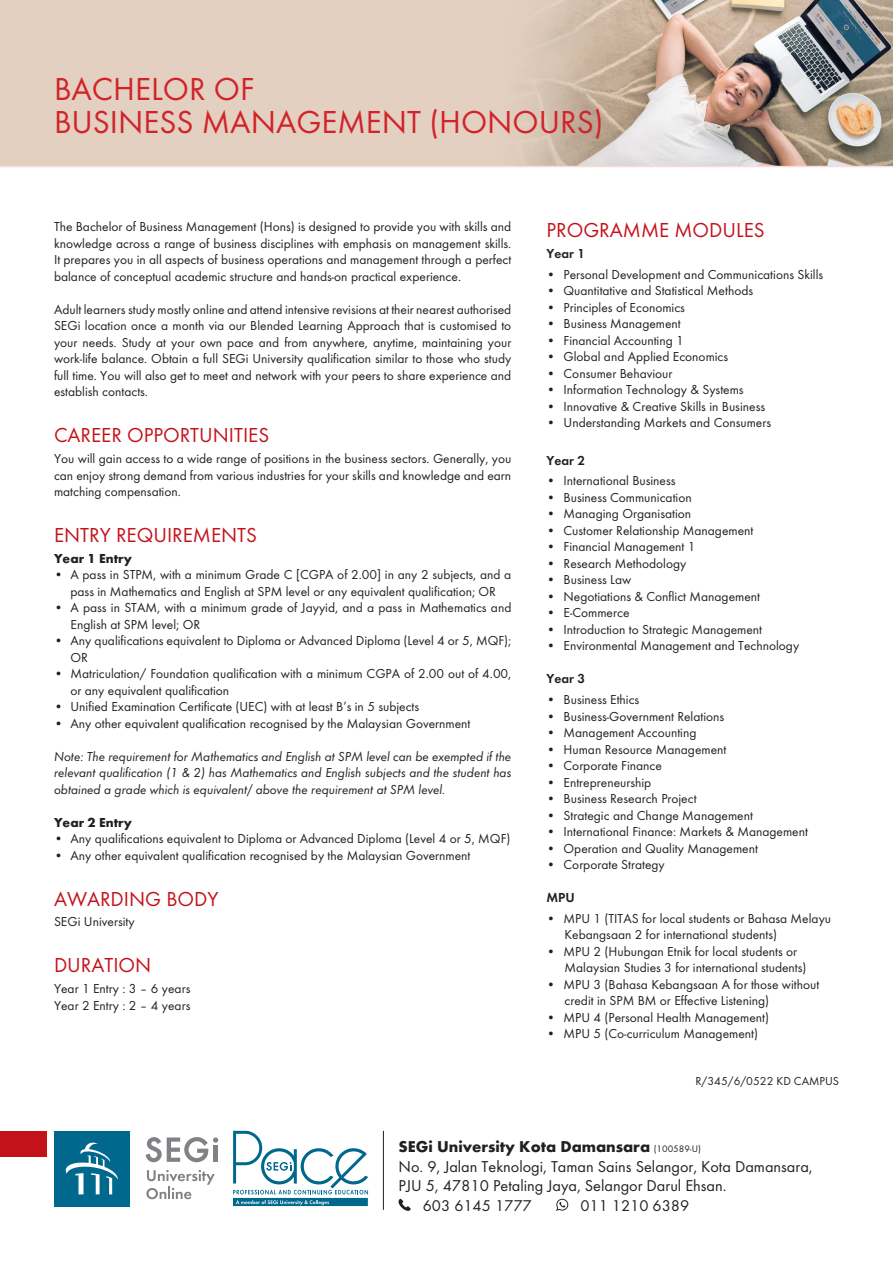
<style>
.page{position:relative;width:893px;height:1263px;background:#fff}
.page>*{position:absolute;margin:0;border:0;box-sizing:border-box;transform-origin:0 0}
.t1{font:33px "Futura T";color:#d1232a}
.t2{font:21px "Futura T";color:#c4121a}
.t3{font:16.35px "Futura T";color:#231f20}
.t4{font:700 16.35px "Futura T";color:#231f20}
.t5{font:16.2px "Futura T";color:#231f20}
.t6{font:13.5px/16.5px "Futura T";color:#231f20}
.t7{font:italic 13.5px/16.5px "Futura T";color:#231f20;text-align:justify}
.t8{font:700 13.5px "Futura T";color:#231f20}
.t9{font:600 13.5px "Futura T";color:#231f20}
.t10{font:12px "Futura T";color:#231f20}
.s1{font-weight:400;font-size:9.75px}
</style>
<div class="page">
<svg style="left:0;top:0;width:893px;height:167px;background:#d2c1b2"></svg>
<hr style="left:383px;top:1131px;width:1px;height:79px;background:#231f20">
<div style="left:0;top:1131px;width:47px;height:25px;background:#c4121a"></div>
<svg style="left:233px;top:1131px;width:135px;height:75px"></svg>
<div style="left:54px;top:1131px;width:75px;height:75px;background:#00688c"></div>
<svg style="left:66px;top:1142px;width:52px;height:52px"></svg>
<svg style="left:146px;top:1137px;width:72px;height:25px"></svg>
<svg style="left:146px;top:1170px;width:69px;height:29px"></svg>
<svg style="left:398px;top:1199px;width:13px;height:12px"></svg>
<svg style="left:556px;top:1199px;width:12px;height:12px"></svg>
<p class="t1" style="left:54px;top:70px;width:202px">BACHELOR OF</p>
<p class="t1" style="left:54px;top:103px;width:551px">BUSINESS MANAGEMENT (HONOURS)</p>
<p class="t6" style="left:54px;top:219px;width:459px;text-align:justify">The Bachelor of Business Management (Hons) is designed to provide you with skills and knowledge across a range of business disciplines with emphasis on management skills.<br>It prepares you in all aspects of business operations and management through a perfect balance of conceptual academic structure and hands-on practical experience.</p>
<p class="t6" style="left:54px;top:301px;width:459px;text-align:justify">Adult learners study mostly online and attend intensive revisions at their nearest authorised SEGi location once a month via our Blended Learning Approach that is customised to your needs. Study at your own pace and from anywhere, anytime, maintaining your work-life balance. Obtain a full SEGi University qualification similar to those who study full time. You will also get to meet and network with your peers to share experience and establish contacts.</p>
<p class="t2" style="left:54px;top:423px;width:217px">CAREER OPPORTUNITIES</p>
<p class="t6" style="left:54px;top:450px;width:459px;text-align:justify">You will gain access to a wide range of positions in the business sectors. Generally, you can enjoy strong demand from various industries for your skills and knowledge and earn matching compensation.</p>
<p class="t2" style="left:54px;top:523px;width:205px">ENTRY REQUIREMENTS</p>
<p class="t8" style="left:54px;top:550px;width:79px">Year 1 Entry</p>
<p class="t6" style="left:54px;top:566px;width:459px;text-align:center">• A pass in STPM, with a minimum Grade C [CGPA of 2.00] in any 2 subjects, and a pass in Mathematics and English at SPM level or any equivalent qualification; OR</p>
<p class="t6" style="left:70px;top:599px;width:442px;text-indent:-16px">• A pass in STAM, with a minimum grade of Jayyid, and a pass in Mathematics and<br>English at SPM level; OR</p>
<p class="t6" style="left:70px;top:632px;width:442px;text-indent:-16px">• Any qualifications equivalent to Diploma or Advanced Diploma (Level 4 or 5, MQF);<br>OR</p>
<p class="t6" style="left:70px;top:665px;width:442px;text-indent:-16px">• Matriculation/ Foundation qualification with a minimum CGPA of 2.00 out of 4.00, or any equivalent qualification</p>
<p class="t6" style="left:54px;top:698px;width:367px">• Unified Examination Certificate (UEC) with at least B’s in 5 subjects</p>
<p class="t6" style="left:54px;top:715px;width:418px">• Any other equivalent qualification recognised by the Malaysian Government</p>
<p class="t7" style="left:54px;top:748px;width:459px">Note: The requirement for Mathematics and English at SPM level can be exempted if the relevant qualification (1 &amp; 2) has Mathematics and English subjects and the student has obtained a grade which is equivalent/ above the requirement at SPM level.</p>
<p class="t8" style="left:54px;top:814px;width:79px">Year 2 Entry</p>
<p class="t6" style="left:54px;top:830px;width:458px">• Any qualifications equivalent to Diploma or Advanced Diploma (Level 4 or 5, MQF)</p>
<p class="t6" style="left:54px;top:847px;width:418px">• Any other equivalent qualification recognised by the Malaysian Government</p>
<p class="t2" style="left:54px;top:887px;width:166px">AWARDING BODY</p>
<p class="t6" style="left:54px;top:913px;width:82px">SEGi University</p>
<p class="t2" style="left:54px;top:953px;width:99px">DURATION</p>
<p class="t6" style="left:54px;top:980px;width:138px">Year 1 Entry : 3 – 6 years</p>
<p class="t6" style="left:54px;top:997px;width:138px">Year 2 Entry : 2 – 4 years</p>
<p class="t2" style="left:547px;top:218px;width:220px">PROGRAMME MODULES</p>
<p class="t9" style="left:547px;top:245px;width:40px">Year 1</p>
<p class="t6" style="left:547px;top:266px;width:278px">• Personal Development and Communications Skills</p>
<p class="t6" style="left:547px;top:282px;width:208px">• Quantitative and Statistical Methods</p>
<p class="t6" style="left:547px;top:299px;width:140px">• Principles of Economics</p>
<p class="t6" style="left:547px;top:315px;width:136px">• Business Management</p>
<p class="t6" style="left:547px;top:332px;width:139px">• Financial Accounting 1</p>
<p class="t6" style="left:547px;top:348px;width:183px">• Global and Applied Economics</p>
<p class="t6" style="left:547px;top:365px;width:127px">• Consumer Behaviour</p>
<p class="t6" style="left:547px;top:381px;width:199px">• Information Technology &amp; Systems</p>
<p class="t6" style="left:547px;top:398px;width:220px">• Innovative &amp; Creative Skills in Business</p>
<p class="t6" style="left:547px;top:414px;width:226px">• Understanding Markets and Consumers</p>
<p class="t9" style="left:547px;top:452px;width:40px">Year 2</p>
<p class="t6" style="left:547px;top:472px;width:131px">• International Business</p>
<p class="t6" style="left:547px;top:489px;width:147px">• Business Communication</p>
<p class="t6" style="left:547px;top:505px;width:146px">• Managing Organisation</p>
<p class="t6" style="left:547px;top:522px;width:208px">• Customer Relationship Management</p>
<p class="t6" style="left:547px;top:538px;width:150px">• Financial Management 1</p>
<p class="t6" style="left:547px;top:555px;width:141px">• Research Methodology</p>
<p class="t6" style="left:547px;top:571px;width:86px">• Business Law</p>
<p class="t6" style="left:547px;top:588px;width:215px">• Negotiations &amp; Conflict Management</p>
<p class="t6" style="left:547px;top:604px;width:84px">• E-Commerce</p>
<p class="t6" style="left:547px;top:621px;width:217px">• Introduction to Strategic Management</p>
<p class="t6" style="left:547px;top:637px;width:254px">• Environmental Management and Technology</p>
<p class="t9" style="left:547px;top:671px;width:40px">Year 3</p>
<p class="t6" style="left:547px;top:691px;width:94px">• Business Ethics</p>
<p class="t6" style="left:547px;top:708px;width:179px">• Business-Government Relations</p>
<p class="t6" style="left:547px;top:724px;width:151px">• Management Accounting</p>
<p class="t6" style="left:547px;top:741px;width:181px">• Human Resource Management</p>
<p class="t6" style="left:547px;top:757px;width:117px">• Corporate Finance</p>
<p class="t6" style="left:547px;top:774px;width:106px">• Entrepreneurship</p>
<p class="t6" style="left:547px;top:790px;width:151px">• Business Research Project</p>
<p class="t6" style="left:547px;top:807px;width:208px">• Strategic and Change Management</p>
<p class="t6" style="left:547px;top:823px;width:263px">• International Finance: Markets &amp; Management</p>
<p class="t6" style="left:547px;top:840px;width:213px">• Operation and Quality Management</p>
<p class="t6" style="left:547px;top:856px;width:120px">• Corporate Strategy</p>
<p class="t9" style="left:547px;top:889px;width:30px">MPU</p>
<p class="t6" style="left:565px;top:910px;width:268px;text-indent:-18px">• MPU 1 (TITAS for local students or Bahasa Melayu<br>Kebangsaan 2 for international students)</p>
<p class="t6" style="left:565px;top:943px;width:243px;text-indent:-18px">• MPU 2 (Hubungan Etnik for local students or<br>Malaysian Studies 3 for international students)</p>
<p class="t6" style="left:565px;top:976px;width:256px;text-indent:-18px">• MPU 3 (Bahasa Kebangsaan A for those without credit in SPM BM or Effective Listening)</p>
<p class="t6" style="left:547px;top:1009px;width:224px">• MPU 4 (Personal Health Management)</p>
<p class="t6" style="left:547px;top:1025px;width:213px">• MPU 5 (Co-curriculum Management)</p>
<p class="t10" style="left:696px;top:1074px;width:145px">R/345/6/0522 KD CAMPUS</p>
<p class="t4" style="left:399px;top:1137px;width:304px">SEGi University Kota Damansara <span class="s1">(100589-U)</span></p>
<p class="t3" style="left:399px;top:1157px;width:415px">No. 9, Jalan Teknologi, Taman Sains Selangor, Kota Damansara,</p>
<p class="t3" style="left:399px;top:1176px;width:329px">PJU 5, 47810 Petaling Jaya, Selangor Darul Ehsan.</p>
<p class="t5" style="left:423px;top:1196px;width:110px">603 6145 1777</p>
<p class="t5" style="left:580px;top:1196px;width:110px">011 1210 6389</p>
</div>
